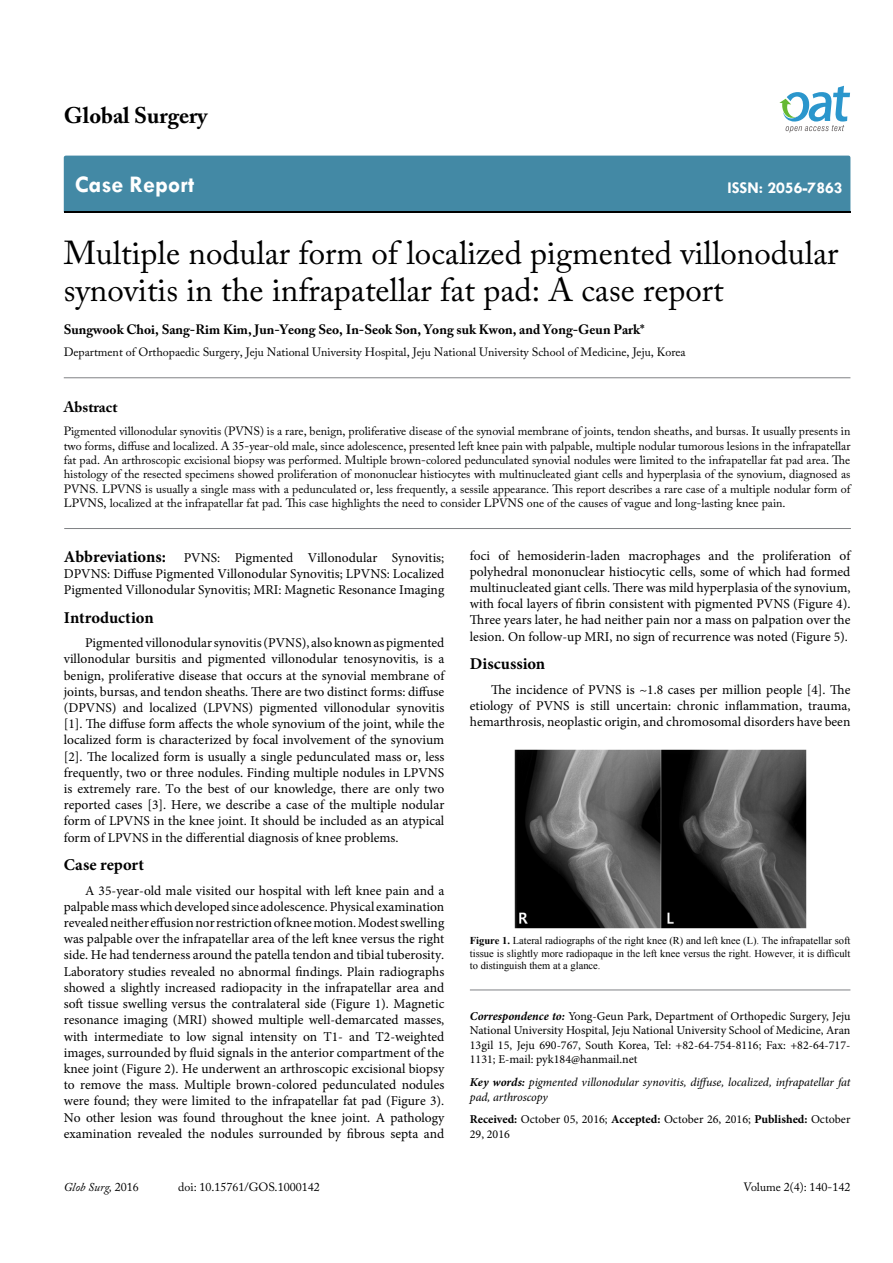
<style>
.page{position:relative;width:893px;height:1263px;background:#fff}
.page>*{position:absolute;margin:0;border:0;box-sizing:border-box;transform-origin:0 0}
.t1{font:33px/37.5px "Adobe Caslon Pro";color:#000}
.t2{font:700 24px "Tw Cen";color:#fff}
.t3{font:700 22.5px "Adobe Caslon Pro";color:#000}
.t4{font:700 16.5px "Minion Pro";letter-spacing:.005em;color:#000}
.t5{font:700 16.5px "Tw Cen";color:#fff}
.t6{font:700 15px "Adobe Caslon Pro";color:#000}
.t7{font:13.5px/16.2px "Minion Pro";color:#000;text-align:justify}
.t8{font:700 13.5px "Adobe Caslon Pro";color:#000}
.t9{font:12px/14.4px "Adobe Caslon Pro";color:#000;text-align:justify}
.t10{font:12px/14.4px "Minion Pro";color:#000;text-align:justify}
.t11{font:italic 12px/14.4px "Minion Pro";letter-spacing:-.005em;color:#000}
.t12{font:italic 12px "Adobe Caslon Pro";color:#000}
.t13{font:10.5px/12.6px "Times New Roman";color:#000;text-align:justify}
.s1{font-weight:700;font-size:16.5px}
.s2{font-weight:700}
.s3{font-weight:700;font-style:italic}
.s4{font-style:normal}
</style>
<div class="page">
<div style="left:64px;top:156px;width:786px;height:56px;background:#4389a5"></div>
<svg style="left:779px;top:86px;width:71px;height:47px"></svg>
<hr style="left:64px;top:377px;width:786px;height:1px;background:#808285">
<hr style="left:64px;top:528px;width:787px;height:1px;background:#808285">
<hr style="left:470px;top:990px;width:380px;height:1px;background:#808285">
<img style="left:514px;top:750px;width:292px;height:178px">
<h3 class="t3" style="left:64px;top:102px;width:145px">Global Surgery</h3>
<h2 class="t2" style="left:75px;top:170px;width:121px">Case Report</h2>
<p class="t5" style="left:727px;top:178px;width:117px">ISSN: 2056-7863</p>
<h1 class="t1" style="left:64px;top:233px;width:776px">Multiple nodular form of localized pigmented villonodular synovitis in the infrapatellar fat pad: A case report</h1>
<p class="t8" style="left:64px;top:322px;width:582px">Sungwook Choi, Sang-Rim Kim, Jun-Yeong Seo, In-Seok Son, Yong suk Kwon, and Yong-Geun Park*</p>
<p class="t9" style="left:64px;top:345px;width:623px">Department of Orthopaedic Surgery, Jeju National University Hospital, Jeju National University School of Medicine, Jeju, Korea</p>
<p class="t6" style="left:64px;top:398px;width:55px">Abstract</p>
<p class="t9" style="left:64px;top:424px;width:788px">Pigmented villonodular synovitis (PVNS) is a rare, benign, proliferative disease of the synovial membrane of joints, tendon sheaths, and bursas. It usually presents in two forms, diffuse and localized. A 35-year-old male, since adolescence, presented left knee pain with palpable, multiple nodular tumorous lesions in the infrapatellar fat pad. An arthroscopic excisional biopsy was performed. Multiple brown-colored pedunculated synovial nodules were limited to the infrapatellar fat pad area. The histology of the resected specimens showed proliferation of mononuclear histiocytes with multinucleated giant cells and hyperplasia of the synovium, diagnosed as PVNS. LPVNS is usually a single mass with a pedunculated or, less frequently, a sessile appearance. This report describes a rare case of a multiple nodular form of LPVNS, localized at the infrapatellar fat pad. This case highlights the need to consider LPVNS one of the causes of vague and long-lasting knee pain.</p>
<p class="t7" style="left:64px;top:549px;width:382px"><span class="s1">Abbreviations:</span> PVNS: Pigmented Villonodular Synovitis; DPVNS: Diffuse Pigmented Villonodular Synovitis; LPVNS: Localized Pigmented Villonodular Synovitis; MRI: Magnetic Resonance Imaging</p>
<p class="t4" style="left:64px;top:606px;width:91px">Introduction</p>
<p class="t7" style="left:64px;top:635px;width:382px;text-indent:21px">Pigmented villonodular synovitis (PVNS), also known as pigmented villonodular bursitis and pigmented villonodular tenosynovitis, is a benign, proliferative disease that occurs at the synovial membrane of joints, bursas, and tendon sheaths. There are two distinct forms: diffuse (DPVNS) and localized (LPVNS) pigmented villonodular synovitis [1]. The diffuse form affects the whole synovium of the joint, while the localized form is characterized by focal involvement of the synovium [2]. The localized form is usually a single pedunculated mass or, less frequently, two or three nodules. Finding multiple nodules in LPVNS is extremely rare. To the best of our knowledge, there are only two reported cases [3]. Here, we describe a case of the multiple nodular form of LPVNS in the knee joint. It should be included as an atypical form of LPVNS in the differential diagnosis of knee problems.</p>
<p class="t4" style="left:64px;top:853px;width:82px">Case report</p>
<p class="t7" style="left:64px;top:882px;width:382px;text-indent:21px">A 35-year-old male visited our hospital with left knee pain and a palpable mass which developed since adolescence. Physical examination revealed neither effusion nor restriction of knee motion. Modest swelling was palpable over the infrapatellar area of the left knee versus the right side. He had tenderness around the patella tendon and tibial tuberosity.<br>Laboratory studies revealed no abnormal findings. Plain radiographs showed a slightly increased radiopacity in the infrapatellar area and soft tissue swelling versus the contralateral side (Figure 1). Magnetic resonance imaging (MRI) showed multiple well-demarcated masses, with intermediate to low signal intensity on T1- and T2-weighted images, surrounded by fluid signals in the anterior compartment of the knee joint (Figure 2). He underwent an arthroscopic excisional biopsy to remove the mass. Multiple brown-colored pedunculated nodules were found; they were limited to the infrapatellar fat pad (Figure 3).<br>No other lesion was found throughout the knee joint. A pathology examination revealed the nodules surrounded by fibrous septa and</p>
<p class="t7" style="left:470px;top:547px;width:382px">foci of hemosiderin-laden macrophages and the proliferation of polyhedral mononuclear histiocytic cells, some of which had formed multinucleated giant cells. There was mild hyperplasia of the synovium, with focal layers of fibrin consistent with pigmented PVNS (Figure 4).<br>Three years later, he had neither pain nor a mass on palpation over the lesion. On follow-up MRI, no sign of recurrence was noted (Figure 5).</p>
<p class="t4" style="left:470px;top:652px;width:77px">Discussion</p>
<p class="t7" style="left:470px;top:681px;width:382px;text-indent:21px">The incidence of PVNS is ~1.8 cases per million people [4]. The etiology of PVNS is still uncertain: chronic inflammation, trauma, hemarthrosis, neoplastic origin, and chromosomal disorders have been</p>
<p class="t13" style="left:470px;top:934px;width:382px"><span class="s2">Figure 1.</span> Lateral radiographs of the right knee (R) and left knee (L). The infrapatellar soft tissue is slightly more radiopaque in the left knee versus the right. However, it is difficult to distinguish them at a glance.</p>
<p class="t10" style="left:470px;top:1009px;width:382px"><span class="s3">Correspondence to:</span> Yong-Geun Park, Department of Orthopedic Surgery, Jeju National University Hospital, Jeju National University School of Medicine, Aran 13gil 15, Jeju 690-767, South Korea, Tel: +82-64-754-8116; Fax: +82-64-717- 1131; E-mail: pyk184@hanmail.net</p>
<p class="t11" style="left:470px;top:1075px;width:382px"><span class="s2">Key words:</span> pigmented villonodular synovitis, diffuse, localized, infrapatellar fat pad, arthroscopy</p>
<p class="t10" style="left:470px;top:1112px;width:382px"><span class="s2">Received:</span> October 05, 2016; <span class="s2">Accepted:</span> October 26, 2016; <span class="s2">Published:</span> October<br>29, 2016</p>
<p class="t12" style="left:64px;top:1180px;width:76px">Glob Surg, <span class="s4">2016</span></p>
<p class="t9" style="left:178px;top:1180px;width:143px">doi: 10.15761/GOS.1000142</p>
<p class="t9" style="left:743px;top:1180px;width:108px">Volume 2(4): 140-142</p>
</div>
